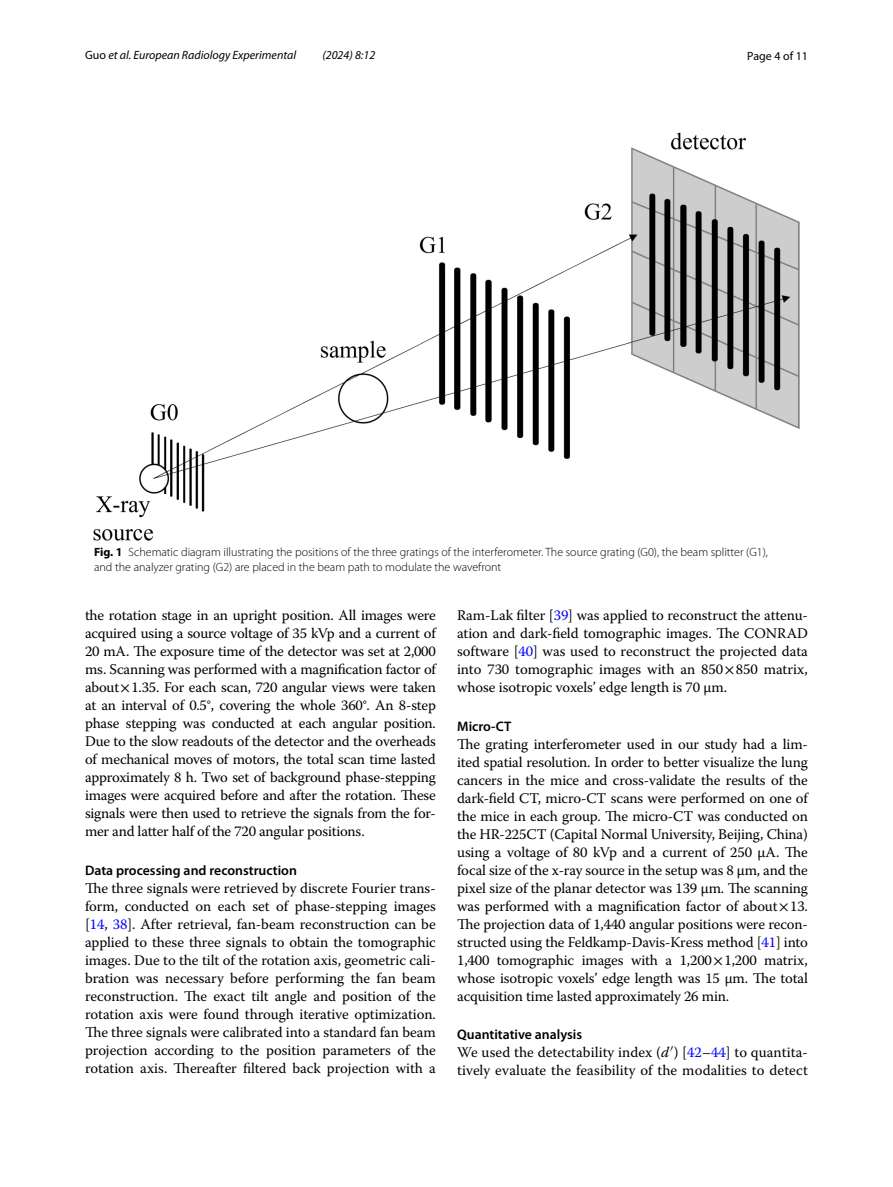
<style>
.page{position:relative;width:893px;height:1187px;background:#fff}
.page>*{position:absolute;margin:0;border:0;box-sizing:border-box;transform-origin:0 0}
.t1{font:14.7px/18px "Warnock Pro";letter-spacing:-.005em;color:#000;text-align:justify}
.t2{font:600 13.8px "Myriad Pro";color:#000}
.t3{font:300 12px/15px "Myriad Pro";color:#000}
.t4{font:italic 12px "Myriad Pro";color:#000}
.t5{font:12px "Myriad Pro";color:#000}
.s1{font-style:normal}
.s2{font-weight:700}
.s3{font-family:"STIX"}
.s4{color:#00f}
.s5{font-family:"Warnock Pro It 2"}
</style>
<div class="page">
<img style="left:93px;top:133px;width:707px;height:407px">
<p class="t4" style="left:85px;top:48px;width:213px"><span class="s1">Guo</span> et al. European Radiology Experimental</p>
<p class="t4" style="left:322px;top:48px;width:54px">(2024) 8:12</p>
<p class="t5" style="left:747px;top:48px;width:62px">Page 4 of 11</p>
<p class="t3" style="left:94px;top:544px;width:675px"><span class="s2">Fig. 1</span> Schematic diagram illustrating the positions of the three gratings of the interferometer. The source grating (G0), the beam splitter (G1), and the analyzer grating (G2) are placed in the beam path to modulate the wavefront</p>
<p class="t1" style="left:85px;top:606px;width:352px">the rotation stage in an upright position. All images were acquired using a source voltage of 35 kVp and a current of 20 mA. The exposure time of the detector was set at 2,000 ms. Scanning was performed with a magnification factor of about<span class="s3">×</span>1.35. For each scan, 720 angular views were taken at an interval of 0.5°, covering the whole 360°. An 8-step phase stepping was conducted at each angular position.<br>Due to the slow readouts of the detector and the overheads of mechanical moves of motors, the total scan time lasted approximately 8 h. Two set of background phase-stepping images were acquired before and after the rotation. These signals were then used to retrieve the signals from the for&shy;mer and latter half of the 720 angular positions.</p>
<p class="t2" style="left:85px;top:861px;width:213px">Data processing and reconstruction</p>
<p class="t1" style="left:85px;top:878px;width:352px">The three signals were retrieved by discrete Fourier trans&shy;form, conducted on each set of phase-stepping images [<span class="s4">14</span>, <span class="s4">38</span>]. After retrieval, fan-beam reconstruction can be applied to these three signals to obtain the tomographic images. Due to the tilt of the rotation axis, geometric cali&shy;bration was necessary before performing the fan beam reconstruction. The exact tilt angle and position of the rotation axis were found through iterative optimization.<br>The three signals were calibrated into a standard fan beam projection according to the position parameters of the rotation axis. Thereafter filtered back projection with a</p>
<p class="t1" style="left:457px;top:606px;width:352px">Ram-Lak filter [<span class="s4">39</span>] was applied to reconstruct the attenu&shy;ation and dark-field tomographic images. The CONRAD software [<span class="s4">40</span>] was used to reconstruct the projected data into 730 tomographic images with an 850<span class="s3">×</span>850 matrix, whose isotropic voxels’ edge length is 70 μm.</p>
<p class="t2" style="left:457px;top:717px;width:56px">Micro‑CT</p>
<p class="t1" style="left:457px;top:734px;width:352px">The grating interferometer used in our study had a lim&shy;ited spatial resolution. In order to better visualize the lung cancers in the mice and cross-validate the results of the dark-field CT, micro-CT scans were performed on one of the mice in each group. The micro-CT was conducted on the HR-225CT (Capital Normal University, Beijing, China) using a voltage of 80 kVp and a current of 250 μA. The focal size of the x-ray source in the setup was 8 μm, and the pixel size of the planar detector was 139 μm. The scanning was performed with a magnification factor of about<span class="s3">×</span>13.<br>The projection data of 1,440 angular positions were recon&shy;structed using the Feldkamp-Davis-Kress method [<span class="s4">41</span>] into 1,400 tomographic images with a 1,200<span class="s3">×</span>1,200 matrix, whose isotropic voxels’ edge length was 15 μm. The total acquisition time lasted approximately 26 min.</p>
<p class="t2" style="left:457px;top:1025px;width:127px">Quantitative analysis</p>
<p class="t1" style="left:457px;top:1043px;width:352px">We used the detectability index (<span class="s5">d</span><sup>′</sup>) [<span class="s4">42</span>–<span class="s4">44</span>] to quantita&shy;tively evaluate the feasibility of the modalities to detect</p>
</div>
